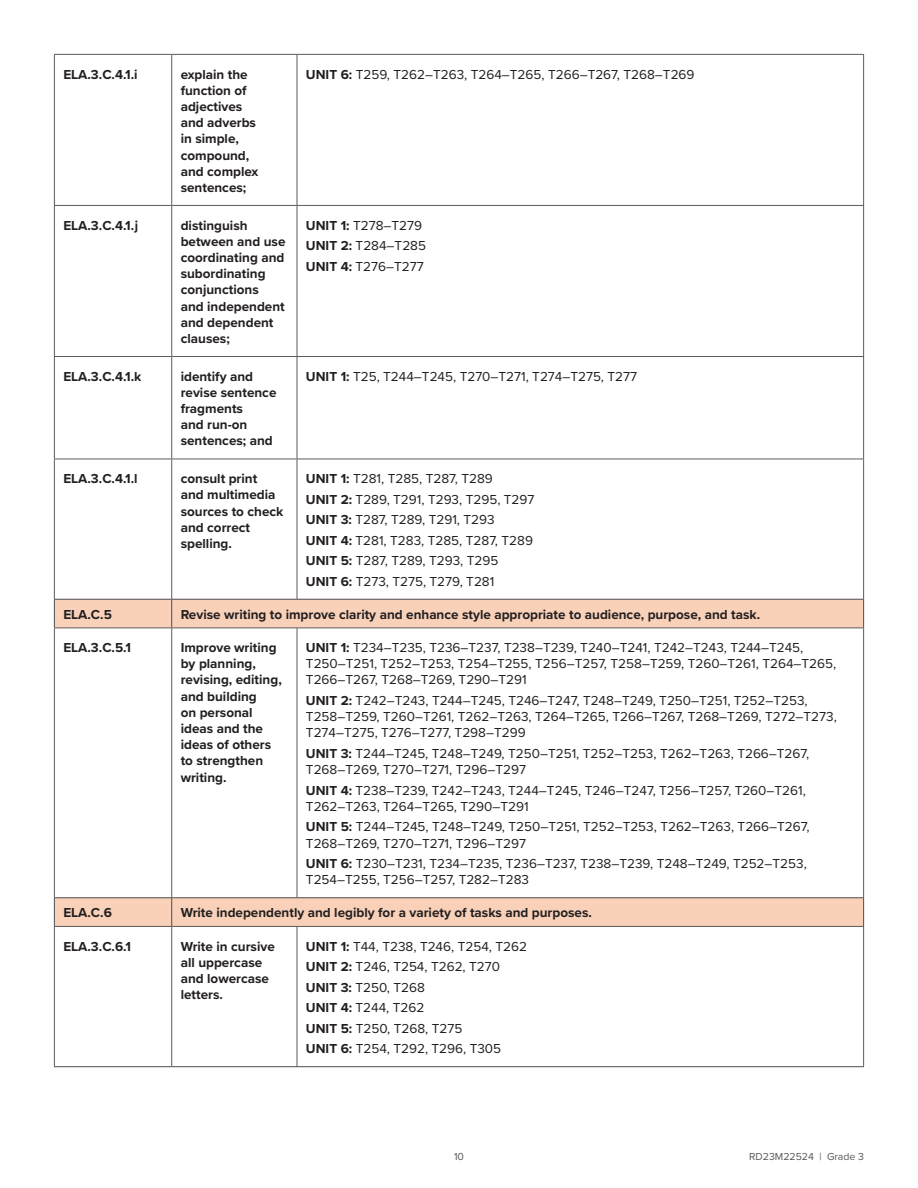
<style>
.page{position:relative;width:918px;height:1188px;background:#fff}
.page>*{position:absolute;margin:0;border:0;box-sizing:border-box;transform-origin:0 0}
.ChartText{font:13.5px/16.2px "Proxima Nova";color:#231f20}
.Chart_1stCol{font:700 13.5px/16.2px "Proxima Nova";color:#231f20}
.BHead{font:700 13.5px "Proxima Nova";color:#231f20}
.t1{font:10.5px "Proxima Nova";color:#57585a}
.s1{font-weight:700}
</style>
<div class="page">
<svg style="left:55px;top:600px;width:808px;height:326px"></svg>
<svg style="left:54px;top:600px;width:1px;height:28px"></svg>
<svg style="left:171px;top:600px;width:1px;height:28px"></svg>
<svg style="left:54px;top:898px;width:1px;height:28px"></svg>
<svg style="left:171px;top:898px;width:1px;height:28px"></svg>
<svg style="left:863px;top:600px;width:1px;height:28px"></svg>
<svg style="left:863px;top:898px;width:1px;height:28px"></svg>
<hr style="left:54px;top:54px;width:118px;height:1px;background:#5f5b5a">
<hr style="left:54px;top:55px;width:1px;height:150px;background:#5f5b5a">
<hr style="left:172px;top:54px;width:125px;height:1px;background:#5f5b5a">
<hr style="left:171px;top:55px;width:1px;height:150px;background:#5f5b5a">
<hr style="left:54px;top:205px;width:118px;height:1px;background:#5f5b5a">
<hr style="left:54px;top:206px;width:1px;height:150px;background:#5f5b5a">
<hr style="left:172px;top:205px;width:125px;height:1px;background:#5f5b5a">
<hr style="left:171px;top:206px;width:1px;height:150px;background:#5f5b5a">
<hr style="left:54px;top:356px;width:118px;height:1px;background:#5f5b5a">
<hr style="left:54px;top:357px;width:1px;height:102px;background:#5f5b5a">
<hr style="left:172px;top:356px;width:125px;height:1px;background:#5f5b5a">
<hr style="left:171px;top:357px;width:1px;height:102px;background:#5f5b5a">
<hr style="left:54px;top:459px;width:118px;height:1px;background:#5f5b5a">
<hr style="left:54px;top:459px;width:1px;height:140px;background:#5f5b5a">
<hr style="left:172px;top:459px;width:125px;height:1px;background:#5f5b5a">
<hr style="left:171px;top:459px;width:1px;height:140px;background:#5f5b5a">
<hr style="left:54px;top:628px;width:118px;height:1px;background:#5f5b5a">
<hr style="left:54px;top:628px;width:1px;height:269px;background:#5f5b5a">
<hr style="left:172px;top:628px;width:125px;height:1px;background:#5f5b5a">
<hr style="left:171px;top:628px;width:1px;height:269px;background:#5f5b5a">
<hr style="left:54px;top:926px;width:118px;height:1px;background:#5f5b5a">
<hr style="left:54px;top:927px;width:1px;height:139px;background:#5f5b5a">
<hr style="left:172px;top:926px;width:125px;height:1px;background:#5f5b5a">
<hr style="left:171px;top:927px;width:1px;height:139px;background:#5f5b5a">
<hr style="left:297px;top:54px;width:567px;height:1px;background:#5f5b5a">
<hr style="left:297px;top:55px;width:1px;height:150px;background:#5f5b5a">
<hr style="left:863px;top:55px;width:1px;height:150px;background:#5f5b5a">
<hr style="left:297px;top:205px;width:567px;height:1px;background:#5f5b5a">
<hr style="left:297px;top:206px;width:1px;height:150px;background:#5f5b5a">
<hr style="left:863px;top:206px;width:1px;height:150px;background:#5f5b5a">
<hr style="left:297px;top:356px;width:567px;height:1px;background:#5f5b5a">
<hr style="left:297px;top:357px;width:1px;height:102px;background:#5f5b5a">
<hr style="left:863px;top:357px;width:1px;height:102px;background:#5f5b5a">
<hr style="left:297px;top:459px;width:567px;height:1px;background:#5f5b5a">
<hr style="left:297px;top:459px;width:1px;height:140px;background:#5f5b5a">
<hr style="left:863px;top:459px;width:1px;height:140px;background:#5f5b5a">
<hr style="left:297px;top:628px;width:567px;height:1px;background:#5f5b5a">
<hr style="left:297px;top:628px;width:1px;height:269px;background:#5f5b5a">
<hr style="left:863px;top:628px;width:1px;height:269px;background:#5f5b5a">
<hr style="left:297px;top:926px;width:567px;height:1px;background:#5f5b5a">
<hr style="left:297px;top:927px;width:1px;height:139px;background:#5f5b5a">
<hr style="left:863px;top:927px;width:1px;height:139px;background:#5f5b5a">
<hr style="left:54px;top:599px;width:118px;height:1px;background:#504c4c">
<hr style="left:172px;top:599px;width:125px;height:1px;background:#504c4c">
<hr style="left:297px;top:599px;width:567px;height:1px;background:#504c4c">
<hr style="left:54px;top:897px;width:118px;height:1px;background:#504c4c">
<hr style="left:172px;top:897px;width:125px;height:1px;background:#504c4c">
<hr style="left:297px;top:897px;width:567px;height:1px;background:#504c4c">
<hr style="left:54px;top:1066px;width:118px;height:1px;background:#504c4c">
<hr style="left:172px;top:1066px;width:125px;height:1px;background:#504c4c">
<hr style="left:297px;top:1066px;width:567px;height:1px;background:#504c4c">
<p class="Chart_1stCol" style="left:63px;top:66px;width:76px">ELA.3.C.4.1.i</p>
<p class="Chart_1stCol" style="left:181px;top:66px;width:79px">explain the function of adjectives and adverbs in simple, compound, and complex sentences;</p>
<p class="ChartText" style="left:306px;top:65px;width:390px"><span class="s1">UNIT 6:</span> T259, T262–T263, T264–T265, T266–T267, T268–T269</p>
<p class="Chart_1stCol" style="left:63px;top:217px;width:76px">ELA.3.C.4.1.j</p>
<p class="Chart_1stCol" style="left:181px;top:217px;width:106px">distinguish between and use coordinating and subordinating conjunctions<br>and independent and dependent clauses;</p>
<p class="ChartText" style="left:306px;top:216px;width:118px"><span class="s1">UNIT 1:</span> T278–T279</p>
<p class="ChartText" style="left:306px;top:237px;width:122px"><span class="s1">UNIT 2:</span> T284–T285</p>
<p class="ChartText" style="left:306px;top:257px;width:119px"><span class="s1">UNIT 4:</span> T276–T277</p>
<p class="Chart_1stCol" style="left:63px;top:368px;width:80px">ELA.3.C.4.1.k</p>
<p class="Chart_1stCol" style="left:181px;top:368px;width:97px">identify and revise sentence fragments<br>and run-on sentences; and</p>
<p class="ChartText" style="left:306px;top:367px;width:333px"><span class="s1">UNIT 1:</span> T25, T244–T245, T270–T271, T274–T275, T277</p>
<p class="Chart_1stCol" style="left:63px;top:470px;width:76px">ELA.3.C.4.1.l</p>
<p class="Chart_1stCol" style="left:181px;top:470px;width:104px">consult print and multimedia sources to check and correct spelling.</p>
<p class="ChartText" style="left:306px;top:470px;width:188px"><span class="s1">UNIT 1:</span> T281, T285, T287, T289</p>
<p class="ChartText" style="left:306px;top:490px;width:230px"><span class="s1">UNIT 2:</span> T289, T291, T293, T295, T297</p>
<p class="ChartText" style="left:306px;top:511px;width:190px"><span class="s1">UNIT 3:</span> T287, T289, T291, T293</p>
<p class="ChartText" style="left:306px;top:532px;width:229px"><span class="s1">UNIT 4:</span> T281, T283, T285, T287, T289</p>
<p class="ChartText" style="left:306px;top:552px;width:194px"><span class="s1">UNIT 5:</span> T287, T289, T293, T295</p>
<p class="ChartText" style="left:306px;top:573px;width:190px"><span class="s1">UNIT 6:</span> T273, T275, T279, T281</p>
<p class="BHead" style="left:63px;top:604px;width:50px">ELA.C.5</p>
<p class="BHead" style="left:181px;top:604px;width:581px">Revise writing to improve clarity and enhance style appropriate to audience, purpose, and task.</p>
<p class="Chart_1stCol" style="left:63px;top:639px;width:69px">ELA.3.C.5.1</p>
<p class="Chart_1stCol" style="left:181px;top:639px;width:103px">Improve writing by planning, revising, editing, and building<br>on personal ideas and the ideas of others to strengthen writing.</p>
<p class="ChartText" style="left:306px;top:639px;width:532px"><span class="s1">UNIT 1:</span> T234–T235, T236–T237, T238–T239, T240–T241, T242–T243, T244–T245,<br>T250–T251, T252–T253, T254–T255, T256–T257, T258–T259, T260–T261, T264–T265,<br>T266–T267, T268–T269, T290–T291</p>
<p class="ChartText" style="left:306px;top:692px;width:532px"><span class="s1">UNIT 2:</span> T242–T243, T244–T245, T246–T247, T248–T249, T250–T251, T252–T253,<br>T258–T259, T260–T261, T262–T263, T264–T265, T266–T267, T268–T269, T272–T273,<br>T274–T275, T276–T277, T298–T299</p>
<p class="ChartText" style="left:306px;top:745px;width:505px"><span class="s1">UNIT 3:</span> T244–T245, T248–T249, T250–T251, T252–T253, T262–T263, T266–T267,<br>T268–T269, T270–T271, T296–T297</p>
<p class="ChartText" style="left:306px;top:781px;width:501px"><span class="s1">UNIT 4:</span> T238–T239, T242–T243, T244–T245, T246–T247, T256–T257, T260–T261,<br>T262–T263, T264–T265, T290–T291</p>
<p class="ChartText" style="left:306px;top:818px;width:505px"><span class="s1">UNIT 5:</span> T244–T245, T248–T249, T250–T251, T252–T253, T262–T263, T266–T267,<br>T268–T269, T270–T271, T296–T297</p>
<p class="ChartText" style="left:306px;top:855px;width:502px"><span class="s1">UNIT 6:</span> T230–T231, T234–T235, T236–T237, T238–T239, T248–T249, T252–T253,<br>T254–T255, T256–T257, T282–T283</p>
<p class="BHead" style="left:63px;top:903px;width:50px">ELA.C.6</p>
<p class="BHead" style="left:181px;top:903px;width:413px">Write independently and legibly for a variety of tasks and purposes.</p>
<p class="Chart_1stCol" style="left:63px;top:938px;width:69px">ELA.3.C.6.1</p>
<p class="Chart_1stCol" style="left:181px;top:938px;width:96px">Write in cursive all uppercase and lowercase letters.</p>
<p class="ChartText" style="left:306px;top:937px;width:223px"><span class="s1">UNIT 1:</span> T44, T238, T246, T254, T262</p>
<p class="ChartText" style="left:306px;top:958px;width:196px"><span class="s1">UNIT 2:</span> T246, T254, T262, T270</p>
<p class="ChartText" style="left:306px;top:978px;width:120px"><span class="s1">UNIT 3:</span> T250, T268</p>
<p class="ChartText" style="left:306px;top:999px;width:120px"><span class="s1">UNIT 4:</span> T244, T262</p>
<p class="ChartText" style="left:306px;top:1019px;width:158px"><span class="s1">UNIT 5:</span> T250, T268, T275</p>
<p class="ChartText" style="left:306px;top:1040px;width:197px"><span class="s1">UNIT 6:</span> T254, T292, T296, T305</p>
<p class="t1" style="left:454px;top:1149px;width:11px">10</p>
<p class="t1" style="left:749px;top:1149px;width:116px">RD23M22524 | Grade 3</p>
</div>
